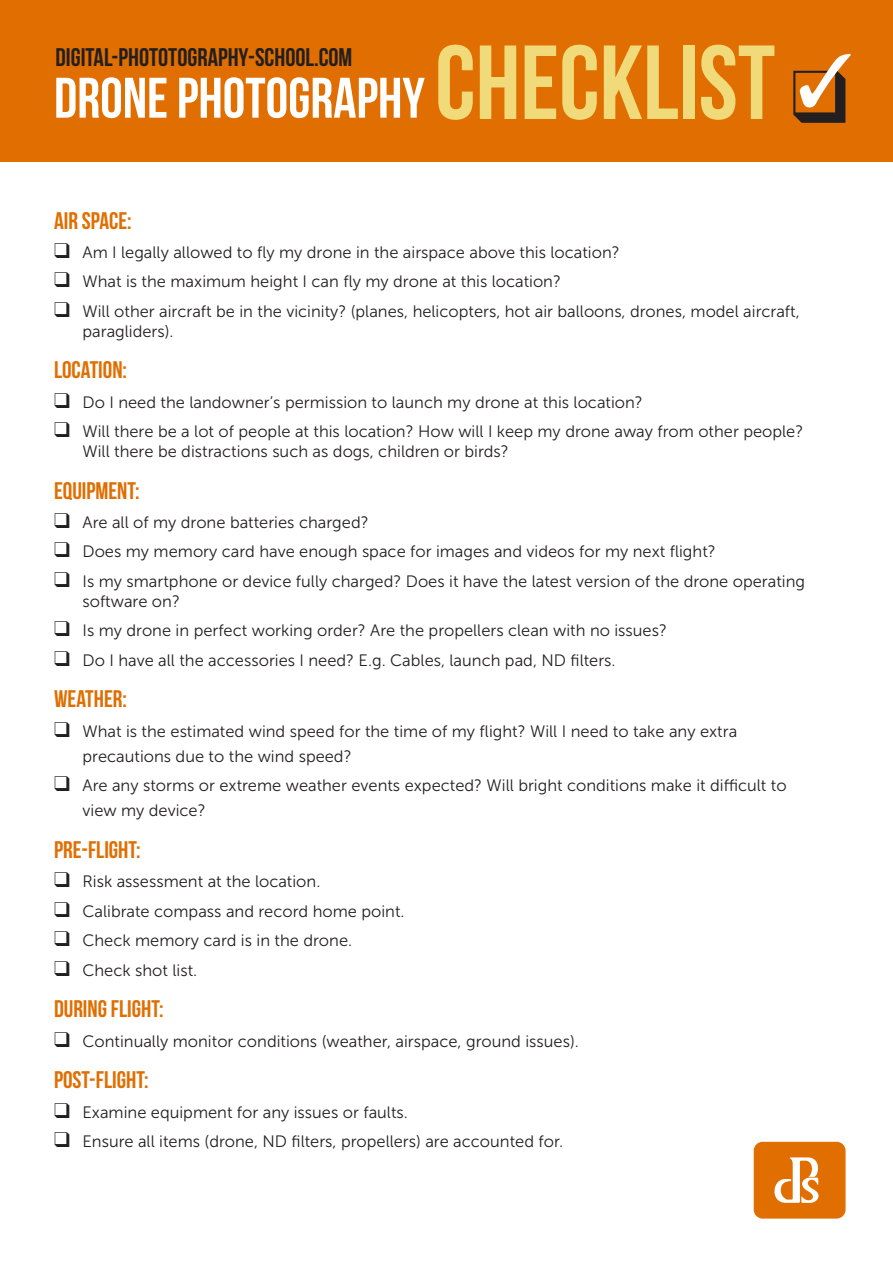
<style>
.page{position:relative;width:893px;height:1263px;background:#fff}
.page>*{position:absolute;margin:0;border:0;box-sizing:border-box;transform-origin:0 0}
.t1{font:105px "Bebas Neue";color:#f1da7a}
.t2{font:57px "Bebas Neue";color:#fff}
.t3{font:25.5px "Bebas Neue";color:#231f20}
.t4{font:24px "Bebas Neue";color:#e06e00}
.t5{font:16.5px/19.8px "Museo Sans 300";color:#231f20}
</style>
<div class="page">
<div style="left:0;top:0;width:893px;height:162px;background:#e06e00"></div>
<div style="left:754px;top:1142px;width:91px;height:76px;background:#e06e00;border-radius:9px"></div>
<svg style="left:774px;top:1157px;width:45px;height:46px"></svg>
<p class="t3" style="left:56px;top:43px;width:298px">DIGITAL-PHOTOTOGRAPHY-SCHOOL.COM</p>
<p class="t2" style="left:54px;top:67px;width:372px">DRONE PHOTOGRAPHY</p>
<p class="t1" style="left:435px;top:25px;width:342px">CHECKLIST</p>
<p class="t4" style="left:54px;top:207px;width:79px">AIR SPACE:</p>
<p class="t5" style="left:54px;top:242px;width:567px">❑ Am I legally allowed to fly my drone in the airspace above this location?</p>
<p class="t5" style="left:54px;top:272px;width:508px">❑ What is the maximum height I can fly my drone at this location?</p>
<p class="t5" style="left:83px;top:301px;width:719px;text-indent:-29px">❑ Will other aircraft be in the vicinity? (planes, helicopters, hot air balloons, drones, model aircraft, paragliders).</p>
<p class="t4" style="left:54px;top:357px;width:75px">LOCATION:</p>
<p class="t5" style="left:54px;top:392px;width:590px">❑ Do I need the landowner’s permission to launch my drone at this location?</p>
<p class="t5" style="left:83px;top:422px;width:722px;text-indent:-29px">❑ Will there be a lot of people at this location? How will I keep my drone away from other people?<br>Will there be distractions such as dogs, children or birds?</p>
<p class="t4" style="left:54px;top:477px;width:87px">EQUIPMENT:</p>
<p class="t5" style="left:54px;top:512px;width:316px">❑ Are all of my drone batteries charged?</p>
<p class="t5" style="left:54px;top:542px;width:663px">❑ Does my memory card have enough space for images and videos for my next flight?</p>
<p class="t5" style="left:83px;top:571px;width:724px;text-indent:-29px">❑ Is my smartphone or device fully charged? Does it have the latest version of the drone operating software on?</p>
<p class="t5" style="left:54px;top:621px;width:614px">❑ Is my drone in perfect working order? Are the propellers clean with no issues?</p>
<p class="t5" style="left:54px;top:650px;width:563px">❑ Do I have all the accessories I need? E.g. Cables, launch pad, ND filters.</p>
<p class="t4" style="left:54px;top:686px;width:74px">WEATHER:</p>
<p class="t5" style="left:83px;top:718px;width:656px;line-height:25.2px;text-indent:-29px">❑ What is the estimated wind speed for the time of my flight? Will I need to take any extra precautions due to the wind speed?</p>
<p class="t5" style="left:83px;top:773px;width:706px;line-height:25.2px;text-indent:-29px">❑ Are any storms or extreme weather events expected? Will bright conditions make it difficult to view my device?</p>
<p class="t4" style="left:54px;top:836px;width:88px">PRE-FLIGHT:</p>
<p class="t5" style="left:54px;top:872px;width:268px">❑ Risk assessment at the location.</p>
<p class="t5" style="left:54px;top:901px;width:352px">❑ Calibrate compass and record home point.</p>
<p class="t5" style="left:54px;top:931px;width:300px">❑ Check memory card is in the drone.</p>
<p class="t5" style="left:54px;top:960px;width:145px">❑ Check shot list.</p>
<p class="t4" style="left:54px;top:996px;width:111px">DURING FLIGHT:</p>
<p class="t5" style="left:54px;top:1031px;width:526px">❑ Continually monitor conditions (weather, airspace, ground issues).</p>
<p class="t4" style="left:54px;top:1067px;width:96px">POST-FLIGHT:</p>
<p class="t5" style="left:54px;top:1102px;width:355px">❑ Examine equipment for any issues or faults.</p>
<p class="t5" style="left:54px;top:1132px;width:511px">❑ Ensure all items (drone, ND filters, propellers) are accounted for.</p>
</div>
